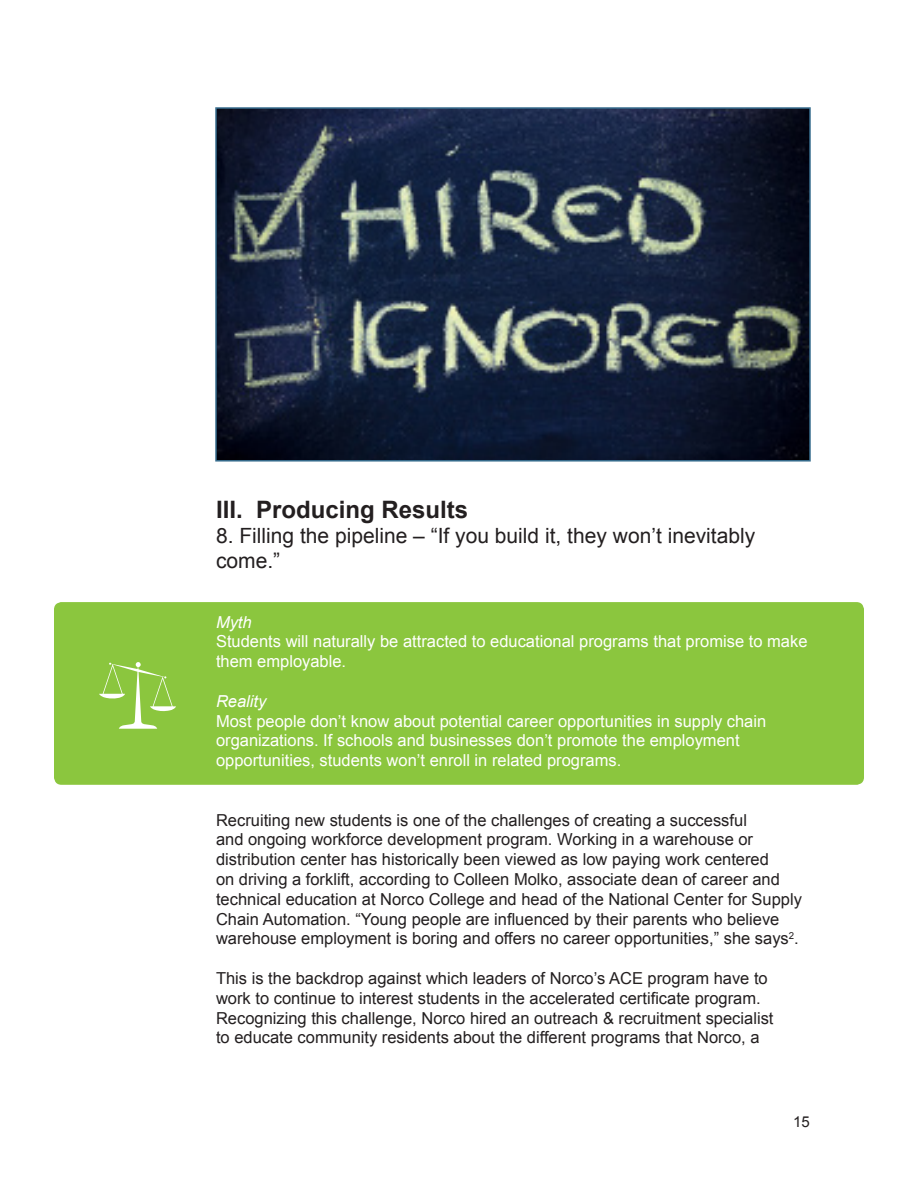
<style>
.page{position:relative;width:918px;height:1188px;background:#fff}
.page>*{position:absolute;margin:0;border:0;box-sizing:border-box;transform-origin:0 0}
.t1{font:700 24px "Arial";color:#231f20}
.t2{font:21px/25.2px "Arial";color:#231f20}
.t3{font:16.5px/19.8px "Arial";color:#231f20}
.t4{font:16.5px/19.8px "Arial";color:#fff}
.t5{font:italic 16.5px "Arial";color:#fff}
.t6{font:15px "Arial";color:#231f20}
</style>
<div class="page">
<div style="left:54px;top:602px;width:810px;height:183px;background:#8bc63e;border-radius:8px"></div>
<svg style="left:99px;top:662px;width:77px;height:67px"></svg>
<img style="left:218px;top:110px;width:590px;height:349px">
<div style="left:215px;top:107px;width:596px;height:355px;border:2px solid #386e8f"></div>
<p class="t1" style="left:216px;top:494px;width:254px">III. Producing Results</p>
<p class="t2" style="left:216px;top:523px;width:541px">8. Filling the pipeline – “If you build it, they won’t inevitably come.”</p>
<p class="t5" style="left:216px;top:611px;width:37px">Myth</p>
<p class="t4" style="left:216px;top:632px;width:593px">Students will naturally be attracted to educational programs that promise to make them employable.</p>
<p class="t5" style="left:216px;top:690px;width:52px">Reality</p>
<p class="t4" style="left:216px;top:711px;width:552px">Most people don’t know about potential career opportunities in supply chain organizations. If schools and businesses don’t promote the employment opportunities, students won’t enroll in related programs.</p>
<p class="t3" style="left:216px;top:810px;width:588px">Recruiting new students is one of the challenges of creating a successful<br>and ongoing workforce development program. Working in a warehouse or distribution center has historically been viewed as low paying work centered<br>on driving a forklift, according to Colleen Molko, associate dean of career and technical education at Norco College and head of the National Center for Supply Chain Automation. “Young people are influenced by their parents who believe warehouse employment is boring and offers no career opportunities,” she says<sup>2</sup>.</p>
<p class="t3" style="left:216px;top:969px;width:559px">This is the backdrop against which leaders of Norco’s ACE program have to work to continue to interest students in the accelerated certificate program.<br>Recognizing this challenge, Norco hired an outreach &amp; recruitment specialist to educate community residents about the different programs that Norco, a</p>
<p class="t6" style="left:793px;top:1112px;width:18px">15</p>
</div>
